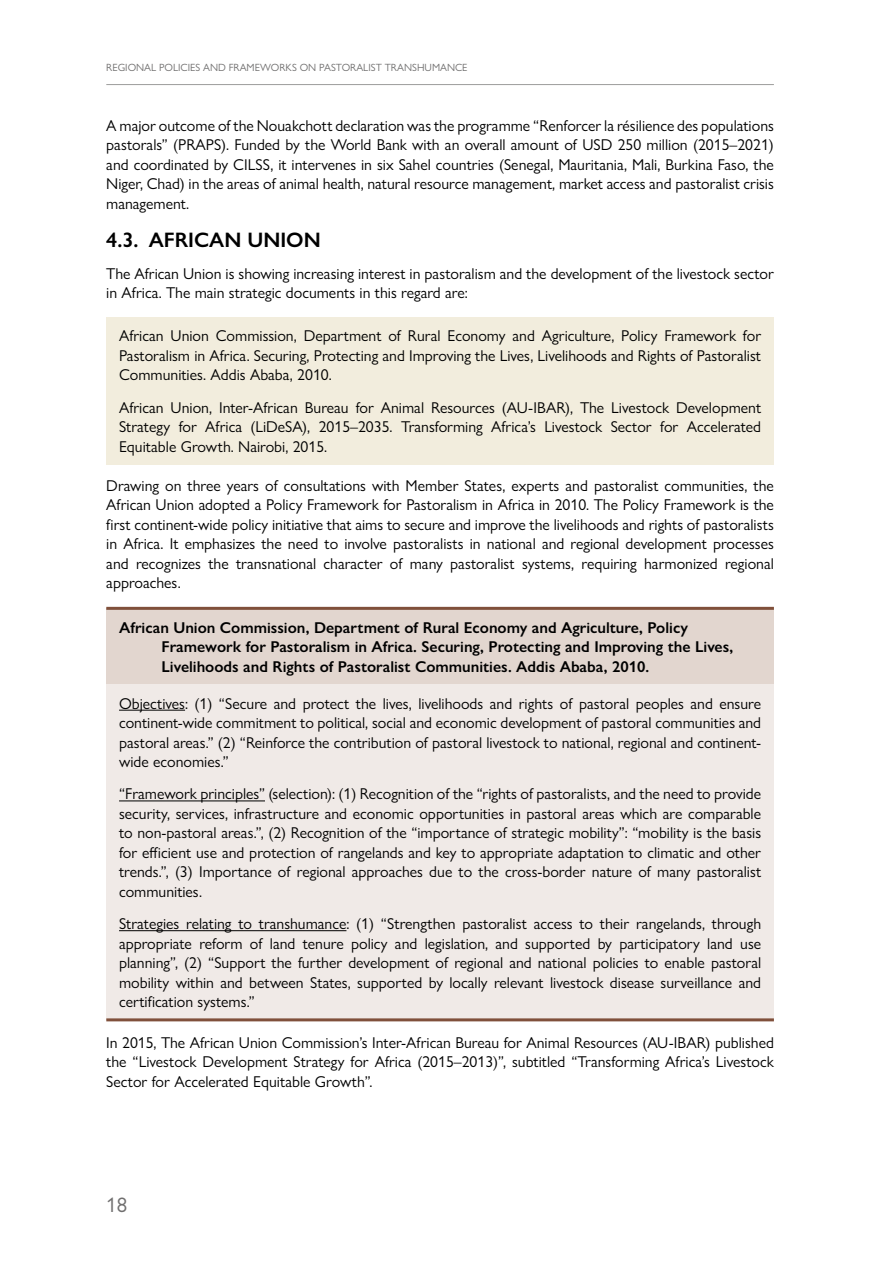
<style>
.page{position:relative;width:893px;height:1263px;background:#fff}
.page>*{position:absolute;margin:0;border:0;box-sizing:border-box;transform-origin:0 0}
.t1{font:600 21px "Gill Sans Nova";color:#000}
.t2{font:21px "Gill Sans Nova";color:#706f6f}
.t3{font:15.75px/19.5px "Gill Sans Nova";color:#000;text-align:justify}
.t4{font:600 15.75px/19.5px "Gill Sans Nova";color:#000}
.t5{font:10.5px "Gill Sans Nova";color:#706f6f}
</style>
<div class="page">
<hr style="left:106px;top:84px;width:668px;height:1px;background:#9d9d9c">
<div style="left:106px;top:317px;width:668px;height:147px;background:#f2eddd"></div>
<div style="left:106px;top:608px;width:668px;height:76px;background:#e2d6cf"></div>
<div style="left:106px;top:684px;width:668px;height:336px;background:#f0eae7"></div>
<hr style="left:106px;top:607px;width:668px;height:3px;background:#80503b">
<hr style="left:106px;top:1018px;width:668px;height:3px;background:#80503b">
<hr style="left:119px;top:710px;width:66px;height:1px;background:#000">
<hr style="left:119px;top:800px;width:146px;height:1px;background:#000">
<hr style="left:119px;top:930px;width:227px;height:1px;background:#000">
<p class="t5" style="left:106px;top:61px;width:363px">REGIONAL POLICIES AND FRAMEWORKS ON PASTORALIST TRANSHUMANCE</p>
<p class="t3" style="left:106px;top:115px;width:669px">A major outcome of the Nouakchott declaration was the programme “Renforcer la résilience des populations pastorals” (PRAPS). Funded by the World Bank with an overall amount of USD 250 million (2015–2021) and coordinated by CILSS, it intervenes in six Sahel countries (Senegal, Mauritania, Mali, Burkina Faso, the Niger, Chad) in the areas of animal health, natural resource management, market access and pastoralist crisis management.</p>
<h1 class="t1" style="left:106px;top:226px;width:216px">4.3. AFRICAN UNION</h1>
<p class="t3" style="left:106px;top:263px;width:669px">The African Union is showing increasing interest in pastoralism and the development of the livestock sector in Africa. The main strategic documents in this regard are:</p>
<p class="t3" style="left:119px;top:326px;width:644px">African Union Commission, Department of Rural Economy and Agriculture, Policy Framework for Pastoralism in Africa. Securing, Protecting and Improving the Lives, Livelihoods and Rights of Pastoralist Communities. Addis Ababa, 2010.</p>
<p class="t3" style="left:119px;top:397px;width:644px">African Union, Inter-African Bureau for Animal Resources (AU-IBAR), The Livestock Development Strategy for Africa (LiDeSA), 2015–2035. Transforming Africa’s Livestock Sector for Accelerated Equitable Growth. Nairobi, 2015.</p>
<p class="t3" style="left:106px;top:475px;width:669px">Drawing on three years of consultations with Member States, experts and pastoralist communities, the African Union adopted a Policy Framework for Pastoralism in Africa in 2010. The Policy Framework is the first continent-wide policy initiative that aims to secure and improve the livelihoods and rights of pastoralists in Africa. It emphasizes the need to involve pastoralists in national and regional development processes and recognizes the transnational character of many pastoralist systems, requiring harmonized regional approaches.</p>
<p class="t4" style="left:162px;top:617px;width:573px;text-indent:-43px">African Union Commission, Department of Rural Economy and Agriculture, Policy<br>Framework for Pastoralism in Africa. Securing, Protecting and Improving the Lives,<br>Livelihoods and Rights of Pastoralist Communities. Addis Ababa, 2010.</p>
<p class="t3" style="left:119px;top:693px;width:644px">Objectives: (1) “Secure and protect the lives, livelihoods and rights of pastoral peoples and ensure continent-wide commitment to political, social and economic development of pastoral communities and pastoral areas.” (2) “Reinforce the contribution of pastoral livestock to national, regional and continent&shy;wide economies.”</p>
<p class="t3" style="left:119px;top:784px;width:644px">“Framework principles” (selection): (1) Recognition of the “rights of pastoralists, and the need to provide security, services, infrastructure and economic opportunities in pastoral areas which are comparable to non-pastoral areas.”, (2) Recognition of the “importance of strategic mobility”: “mobility is the basis for efficient use and protection of rangelands and key to appropriate adaptation to climatic and other trends.”, (3) Importance of regional approaches due to the cross-border nature of many pastoralist communities.</p>
<p class="t3" style="left:119px;top:914px;width:644px">Strategies relating to transhumance: (1) “Strengthen pastoralist access to their rangelands, through appropriate reform of land tenure policy and legislation, and supported by participatory land use planning”, (2) “Support the further development of regional and national policies to enable pastoral mobility within and between States, supported by locally relevant livestock disease surveillance and certification systems.”</p>
<p class="t3" style="left:106px;top:1032px;width:669px">In 2015, The African Union Commission’s Inter-African Bureau for Animal Resources (AU-IBAR) published the “Livestock Development Strategy for Africa (2015–2013)”, subtitled “Transforming Africa’s Livestock Sector for Accelerated Equitable Growth”.</p>
<h1 class="t2" style="left:106px;top:1192px;width:22px">18</h1>
</div>
